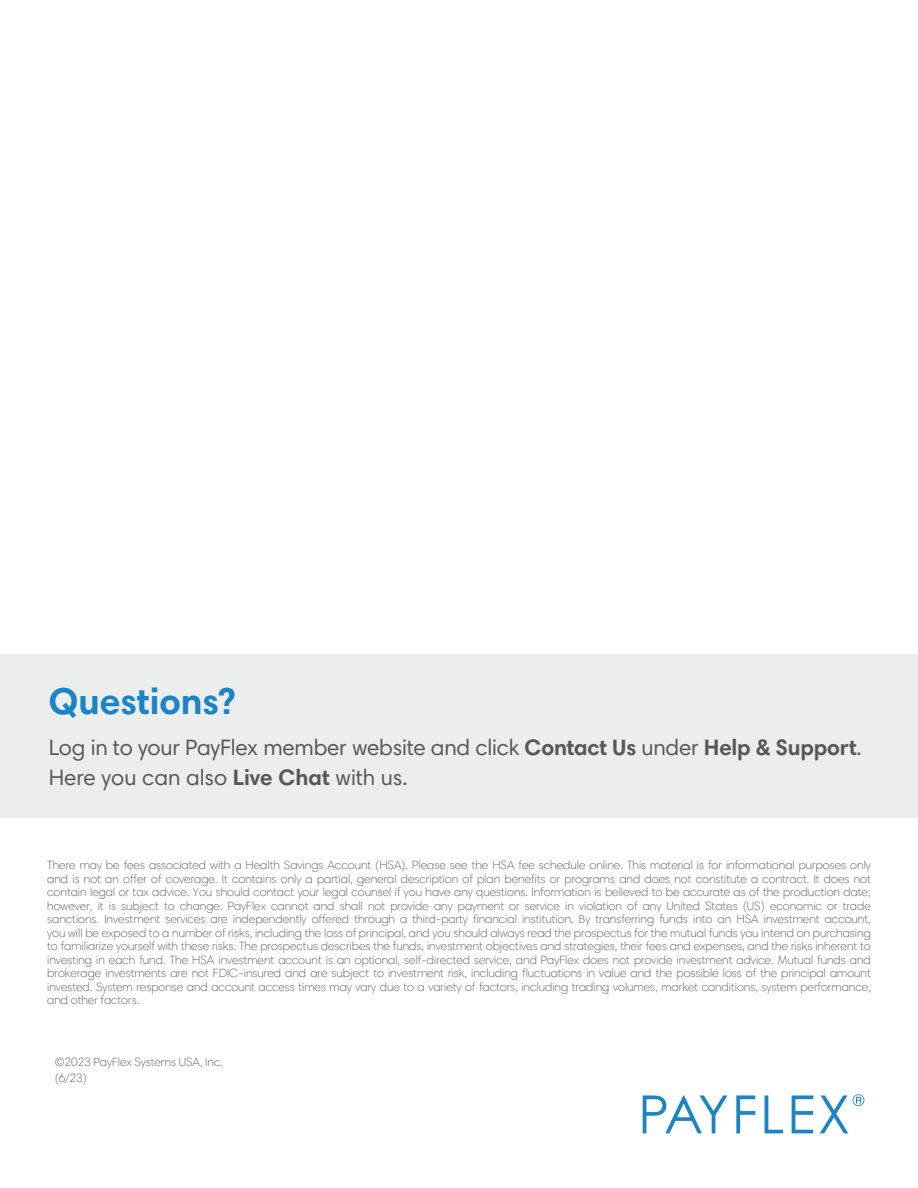
<style>
.page{position:relative;width:918px;height:1188px;background:#fff}
.page>*{position:absolute;margin:0;border:0;box-sizing:border-box;transform-origin:0 0}
.t1{font:700 37.5px "Harmonia Sans Std";color:#1b84c4}
.t2{font:22.5px/30px "Harmonia Sans Std";letter-spacing:-.01em;color:#57585a}
.t3{font:300 12px/13.5px "Harmonia Sans Std";color:#57585a;text-align:justify}
.s1{font-weight:700}
</style>
<div class="page">
<div style="left:0;top:654px;width:918px;height:164px;background:#eceded"></div>
<svg style="left:643px;top:1095px;width:84px;height:38px"></svg>
<svg style="left:736px;top:1095px;width:19px;height:38px"></svg>
<svg style="left:765px;top:1095px;width:18px;height:38px"></svg>
<svg style="left:792px;top:1095px;width:21px;height:38px"></svg>
<svg style="left:820px;top:1094px;width:44px;height:39px"></svg>
<h2 class="t1" style="left:49px;top:678px;width:188px">Questions?</h2>
<p class="t2" style="left:49px;top:732px;width:815px">Log in to your PayFlex member website and click <span class="s1">Contact Us</span> under <span class="s1">Help &amp; Support</span>.<br>Here you can also <span class="s1">Live Chat</span> with us.</p>
<p class="t3" style="left:47px;top:858px;width:825px">There may be fees associated with a Health Savings Account (HSA). Please see the HSA fee schedule online. This material is for informational purposes only and is not an offer of coverage. It contains only a partial, general description of plan benefits or programs and does not constitute a contract. It does not contain legal or tax advice. You should contact your legal counsel if you have any questions. Information is believed to be accurate as of the production date; however, it is subject to change. PayFlex cannot and shall not provide any payment or service in violation of any United States (US) economic or trade sanctions. Investment services are independently offered through a third-party financial institution. By transferring funds into an HSA investment account, you will be exposed to a number of risks, including the loss of principal, and you should always read the prospectus for the mutual funds you intend on purchasing to familiarize yourself with these risks. The prospectus describes the funds, investment objectives and strategies, their fees and expenses, and the risks inherent to investing in each fund. The HSA investment account is an optional, self-directed service, and PayFlex does not provide investment advice. Mutual funds and brokerage investments are not FDIC-insured and are subject to investment risk, including fluctuations in value and the possible loss of the principal amount invested. System response and account access times may vary due to a variety of factors, including trading volumes, market conditions, system performance, and other factors.</p>
<p class="t3" style="left:55px;top:1054px;width:170px;line-height:15.9px">©2023 PayFlex Systems USA, Inc. (6/23)</p>
</div>
